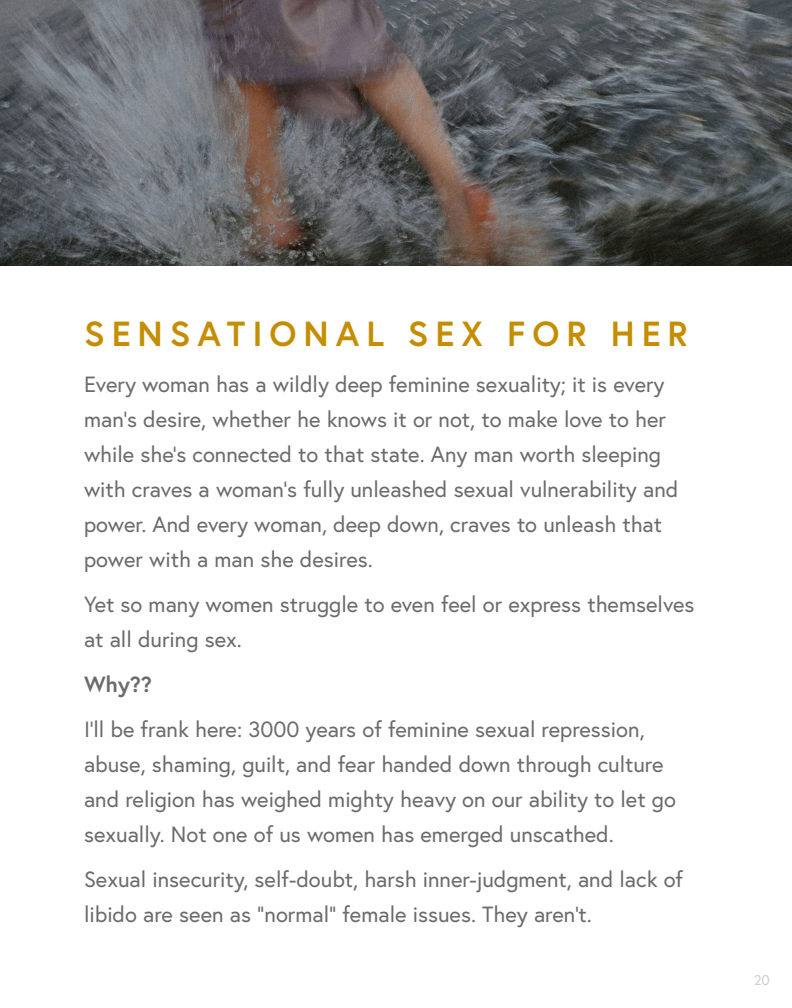
<style>
.page{position:relative;width:792px;height:1008px;background:#fff}
.page>*{position:absolute;margin:0;border:0;box-sizing:border-box;transform-origin:0 0}
.t1{font:700 34.8px "Europa";letter-spacing:.2em;color:#c58d00}
.t2{font:22px/35px "Europa";color:#6b6b6b}
.t3{font:700 22px "Europa";color:#6b6b6b}
.t4{font:14px "Europa";color:#cdcccb}
</style>
<div class="page">
<img style="left:0;top:0;width:792px;height:266px">
<h1 class="t1" style="left:84px;top:310px;width:605px">SENSATIONAL SEX FOR HER</h1>
<p class="t2" style="left:84px;top:366px;width:596px">Every woman has a wildly deep feminine sexuality; it is every man’s desire, whether he knows it or not, to make love to her while she’s connected to that state. Any man worth sleeping with craves a woman’s fully unleashed sexual vulnerability and power. And every woman, deep down, craves to unleash that power with a man she desires.</p>
<p class="t2" style="left:84px;top:586px;width:612px">Yet so many women struggle to even feel or express themselves at all during sex.</p>
<p class="t3" style="left:84px;top:669px;width:69px">Why??</p>
<p class="t2" style="left:84px;top:711px;width:593px">I’ll be frank here: 3000 years of feminine sexual repression, abuse, shaming, guilt, and fear handed down through culture and religion has weighed mighty heavy on our ability to let go sexually. Not one of us women has emerged unscathed.</p>
<p class="t2" style="left:84px;top:861px;width:601px">Sexual insecurity, self-doubt, harsh inner-judgment, and lack of libido are seen as “normal” female issues. They aren’t.</p>
<p class="t4" style="left:754px;top:972px;width:17px">20</p>
</div>
